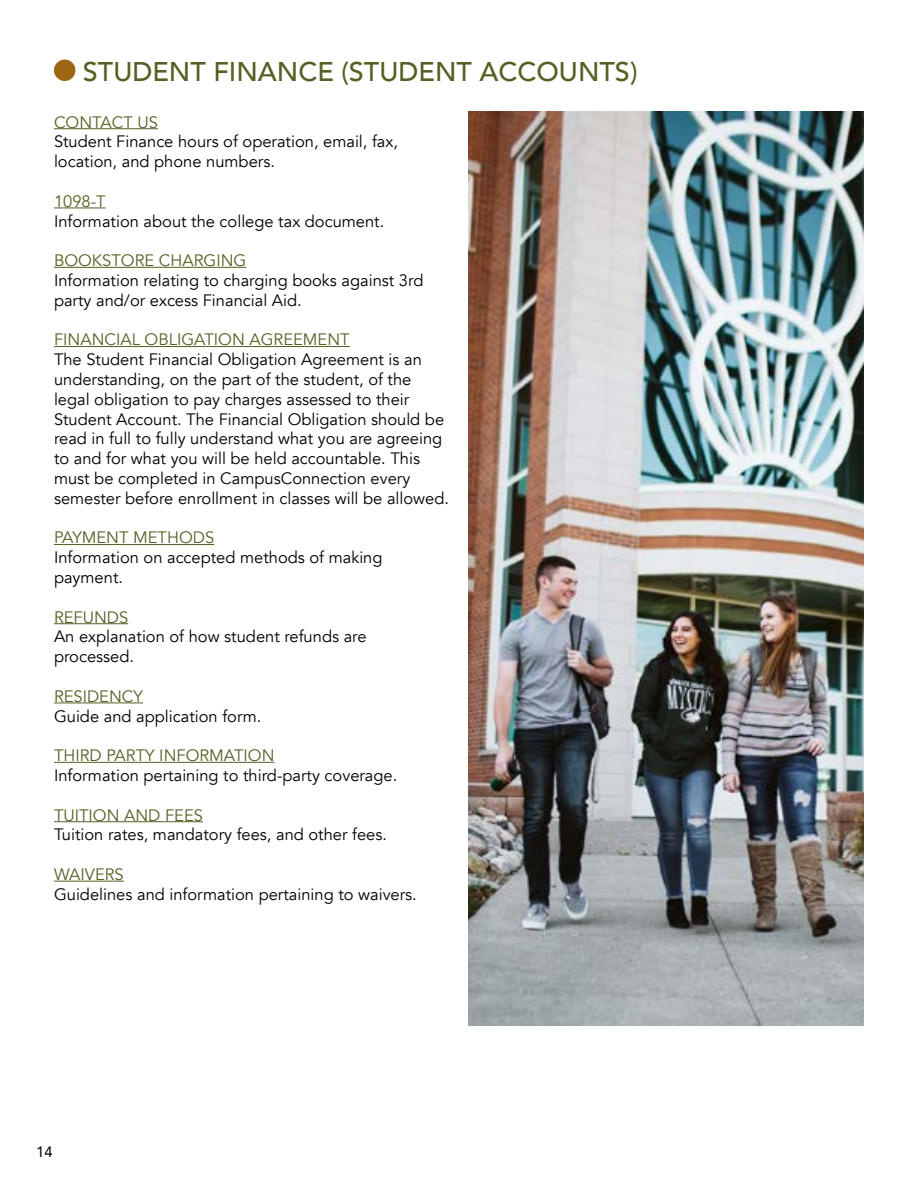
<style>
.page{position:relative;width:918px;height:1188px;background:#fff}
.page>*{position:absolute;margin:0;border:0;box-sizing:border-box;transform-origin:0 0}
.t1{font:500 27px "Avenir";color:#526123}
.t2{font:16.5px/19.8px "Avenir";color:#000}
.t3{font:16.5px "Avenir";color:#526123}
.t4{font:15px "Avenir";color:#000}
</style>
<div class="page">
<hr style="left:54px;top:128px;width:104px;height:1px;background:#526123">
<hr style="left:54px;top:208px;width:52px;height:1px;background:#526123">
<hr style="left:54px;top:267px;width:192px;height:1px;background:#526123">
<hr style="left:54px;top:346px;width:296px;height:1px;background:#526123">
<hr style="left:54px;top:544px;width:160px;height:1px;background:#526123">
<hr style="left:54px;top:623px;width:74px;height:1px;background:#526123">
<hr style="left:54px;top:703px;width:89px;height:1px;background:#526123">
<hr style="left:54px;top:762px;width:221px;height:1px;background:#526123">
<hr style="left:54px;top:821px;width:149px;height:1px;background:#526123">
<hr style="left:54px;top:881px;width:70px;height:1px;background:#526123">
<div style="left:54px;top:60px;width:21px;height:21px;background:#9e6614;border-radius:50%"></div>
<img style="left:468px;top:111px;width:396px;height:915px">
<h1 class="t1" style="left:83px;top:48px;width:556px">STUDENT FINANCE (STUDENT ACCOUNTS)</h1>
<p class="t3" style="left:54px;top:112px;width:106px">CONTACT US</p>
<p class="t2" style="left:54px;top:132px;width:346px">Student Finance hours of operation, email, fax, location, and phone numbers.</p>
<p class="t3" style="left:54px;top:191px;width:53px">1098-T</p>
<p class="t2" style="left:54px;top:211px;width:332px">Information about the college tax document.</p>
<p class="t3" style="left:54px;top:251px;width:194px">BOOKSTORE CHARGING</p>
<p class="t2" style="left:54px;top:271px;width:371px">Information relating to charging books against 3rd party and/or excess Financial Aid.</p>
<p class="t3" style="left:54px;top:330px;width:297px">FINANCIAL OBLIGATION AGREEMENT</p>
<p class="t2" style="left:54px;top:350px;width:397px">The Student Financial Obligation Agreement is an understanding, on the part of the student, of the legal obligation to pay charges assessed to their Student Account. The Financial Obligation should be read in full to fully understand what you are agreeing to and for what you will be held accountable. This must be completed in CampusConnection every semester before enrollment in classes will be allowed.</p>
<p class="t3" style="left:54px;top:528px;width:162px">PAYMENT METHODS</p>
<p class="t2" style="left:54px;top:548px;width:330px">Information on accepted methods of making payment.</p>
<p class="t3" style="left:54px;top:607px;width:76px">REFUNDS</p>
<p class="t2" style="left:54px;top:627px;width:314px">An explanation of how student refunds are processed.</p>
<p class="t3" style="left:54px;top:686px;width:91px">RESIDENCY</p>
<p class="t2" style="left:54px;top:706px;width:209px">Guide and application form.</p>
<p class="t3" style="left:54px;top:746px;width:222px">THIRD PARTY INFORMATION</p>
<p class="t2" style="left:54px;top:766px;width:345px">Information pertaining to third-party coverage.</p>
<p class="t3" style="left:54px;top:805px;width:151px">TUITION AND FEES</p>
<p class="t2" style="left:54px;top:825px;width:335px">Tuition rates, mandatory fees, and other fees.</p>
<p class="t3" style="left:54px;top:864px;width:71px">WAIVERS</p>
<p class="t2" style="left:54px;top:884px;width:364px">Guidelines and information pertaining to waivers.</p>
<p class="t4" style="left:36px;top:1139px;width:18px">14</p>
</div>
